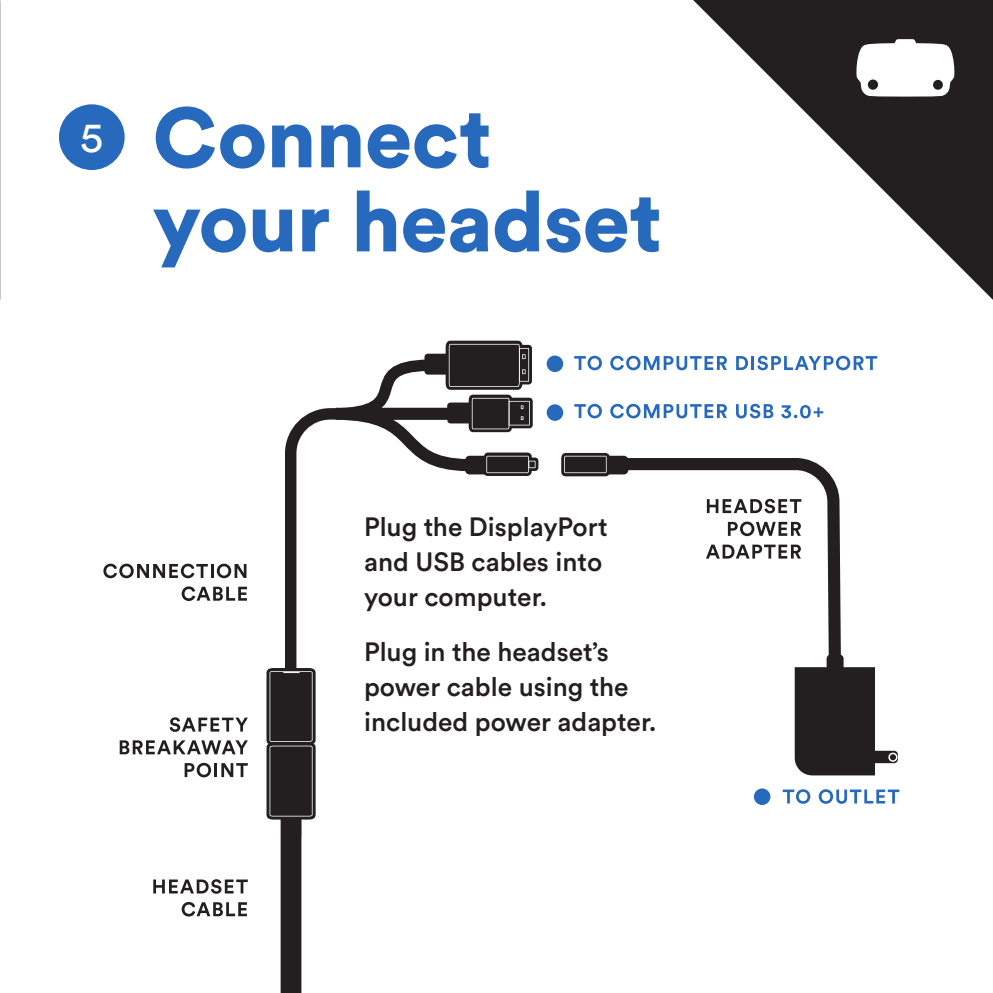
<style>
.page{position:relative;width:993px;height:993px;background:#fff}
.page>*{position:absolute;margin:0;border:0;box-sizing:border-box;transform-origin:0 0}
.headline{font:900 84px/84px "Circular Std";letter-spacing:-.01em;color:#2769bd}
.t1{font:42px "Circular Std";color:#fff}
.body_black{font:500 26.25px/35px "Circular Std";color:#231f20}
</style>
<div class="page">
<svg style="left:285px;top:408px;width:38px;height:275px"></svg>
<div style="left:605px;top:455px;width:23px;height:19px;background:#231f20;border-radius:4px"></div>
<svg style="left:153px;top:879px;width:95px;height:14px"></svg>
<svg style="left:182px;top:902px;width:65px;height:14px"></svg>
<svg style="left:103px;top:563px;width:143px;height:15px"></svg>
<svg style="left:182px;top:586px;width:65px;height:14px"></svg>
<svg style="left:169px;top:717px;width:79px;height:14px"></svg>
<svg style="left:120px;top:740px;width:128px;height:14px"></svg>
<svg style="left:184px;top:762px;width:27px;height:15px"></svg>
<hr style="left:214px;top:762px;width:3px;height:14px;background:#231f20">
<svg style="left:221px;top:763px;width:27px;height:13px"></svg>
<svg style="left:574px;top:355px;width:27px;height:15px"></svg>
<svg style="left:610px;top:355px;width:116px;height:15px"></svg>
<svg style="left:736px;top:355px;width:140px;height:15px"></svg>
<svg style="left:574px;top:403px;width:27px;height:15px"></svg>
<svg style="left:610px;top:403px;width:116px;height:15px"></svg>
<svg style="left:736px;top:403px;width:37px;height:15px"></svg>
<svg style="left:781px;top:405px;width:42px;height:13px"></svg>
<svg style="left:266px;top:667px;width:49px;height:325px"></svg>
<div style="left:546px;top:355px;width:17px;height:17px;background:#2769bd;border-radius:50%"></div>
<div style="left:546px;top:404px;width:17px;height:16px;background:#2769bd;border-radius:50%"></div>
<svg style="left:782px;top:789px;width:28px;height:14px"></svg>
<svg style="left:818px;top:789px;width:81px;height:14px"></svg>
<div style="left:753px;top:788px;width:17px;height:16px;background:#2769bd;border-radius:50%"></div>
<svg style="left:561px;top:453px;width:48px;height:23px"></svg>
<svg style="left:564px;top:455px;width:42px;height:18px"></svg>
<svg style="left:323px;top:340px;width:215px;height:136px"></svg>
<svg style="left:614px;top:455px;width:230px;height:212px"></svg>
<div style="left:826px;top:654px;width:17px;height:21px;background:#231f20;border-radius:4px"></div>
<div style="left:794px;top:667px;width:80px;height:108px;background:#231f20"></div>
<div style="left:853px;top:750px;width:44px;height:13px;background:#231f20;border-radius:4px"></div>
<div style="left:888px;top:752px;width:9px;height:9px;border:2px solid #fff;border-radius:50%"></div>
<div style="left:59px;top:104px;width:66px;height:66px;background:#2769bd;border-radius:50%"></div>
<svg style="left:693px;top:0;width:299px;height:299px"></svg>
<svg style="left:855px;top:39px;width:99px;height:58px"></svg>
<p class="t1" style="left:80px;top:111px;width:25px">5</p>
<p class="headline" style="left:153px;top:94px;width:510px">Connect your headset</p>
<p class="body_black" style="left:364px;top:508px;width:245px">Plug the DisplayPort and USB cables into your computer.</p>
<p class="body_black" style="left:364px;top:633px;width:294px">Plug in the headset’s power cable using the included power adapter.</p>
</div>
